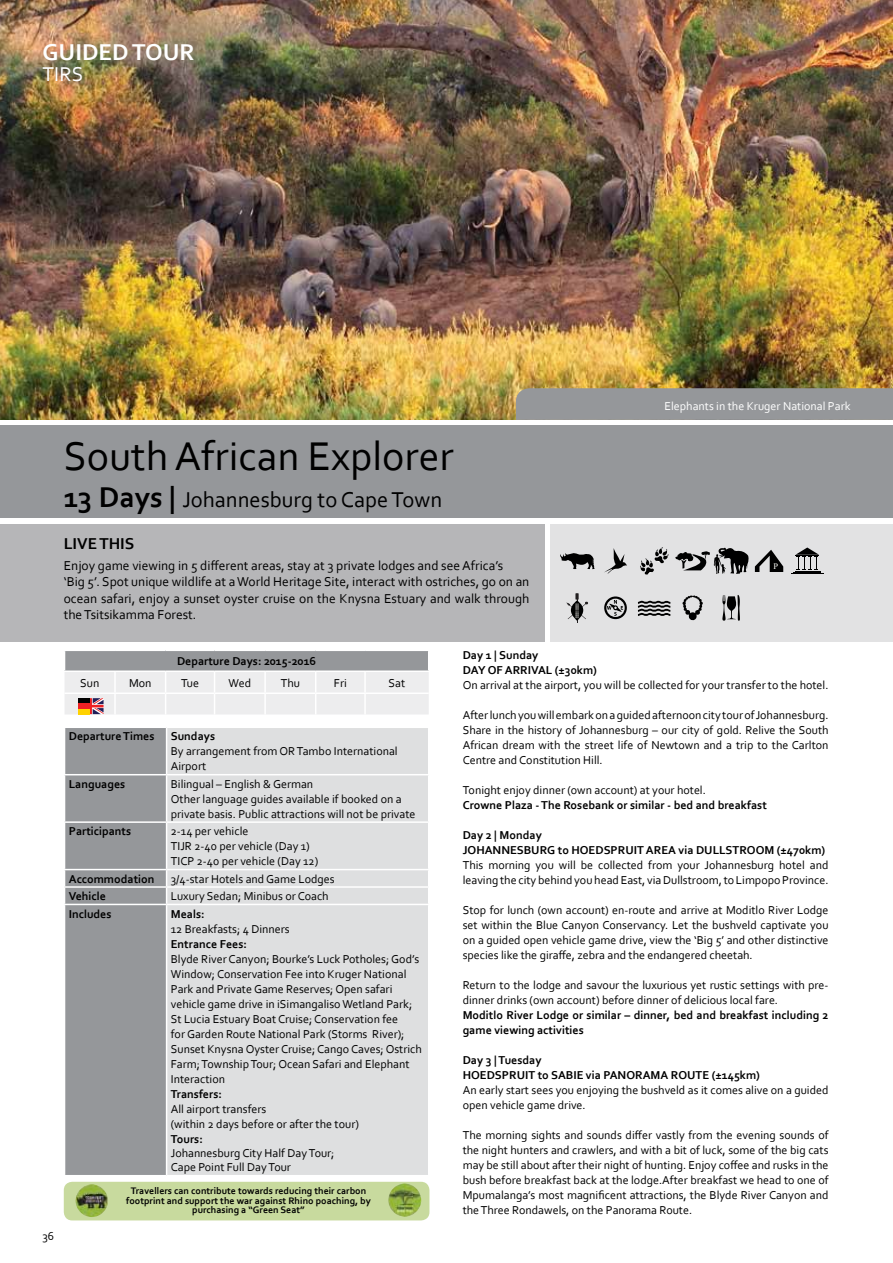
<style>
.page{position:relative;width:893px;height:1263px;background:#fff}
.page>*{position:absolute;margin:0;border:0;box-sizing:border-box;transform-origin:0 0}
.t1{font:42px "Corbel";color:#000}
.t2{font:700 24px "Corbel";color:#fff}
.t3{font:22.5px "Corbel";color:#000}
.t4{font:21px "Corbel";color:#fff}
.t5{font:700 16.5px "Corbel";color:#000}
.t6{font:13.5px/16.5px "Corbel";color:#000}
.t7{font:12px/15px "Corbel";color:#000}
.t8{font:700 12px/15px "Corbel";color:#000}
.t9{font:12px "Corbel";color:#fff}
.t10{font:700 9.9px/9.3px "Corbel";color:#000;text-align:center}
.t11{font:8.4px "Times New Roman";color:#fffffa}
.s1{font-weight:700;font-size:30px}
</style>
<div class="page">
<img style="left:0;top:0;width:893px;height:420px">
<div style="left:516px;top:388px;width:377px;height:32px;background:#95979a"></div>
<div style="left:65px;top:728px;width:101px;height:447px;background:#95979a"></div>
<div style="left:167px;top:728px;width:261px;height:447px;background:#dedfe0"></div>
<hr style="left:64px;top:774px;width:103px;height:1px;background:#fff">
<hr style="left:167px;top:774px;width:262px;height:1px;background:#fff">
<hr style="left:64px;top:821px;width:103px;height:2px;background:#fff">
<hr style="left:167px;top:821px;width:262px;height:2px;background:#fff">
<hr style="left:64px;top:869px;width:103px;height:1px;background:#fff">
<hr style="left:167px;top:869px;width:262px;height:1px;background:#fff">
<hr style="left:64px;top:886px;width:103px;height:2px;background:#fff">
<hr style="left:167px;top:886px;width:262px;height:2px;background:#fff">
<hr style="left:64px;top:904px;width:103px;height:1px;background:#fff">
<hr style="left:167px;top:904px;width:262px;height:1px;background:#fff">
<svg style="left:64px;top:651px;width:365px;height:63px;background:#d2d2d4"></svg>
<div style="left:78px;top:698px;width:12px;height:5px;background:#000"></div>
<div style="left:78px;top:703px;width:12px;height:6px;background:#ed2124"></div>
<div style="left:78px;top:709px;width:12px;height:5px;background:#ffd200"></div>
<div style="left:0;top:524px;width:544px;height:118px;background:#b6b6b8"></div>
<div style="left:551px;top:524px;width:342px;height:118px;background:#e2e2e3"></div>
<div style="left:0;top:425px;width:893px;height:93px;background:#95979a"></div>
<svg style="left:560px;top:553px;width:34px;height:16px"></svg>
<svg style="left:604px;top:548px;width:23px;height:26px"></svg>
<svg style="left:640px;top:547px;width:28px;height:27px"></svg>
<svg style="left:675px;top:548px;width:74px;height:26px"></svg>
<svg style="left:755px;top:550px;width:28px;height:22px"></svg>
<hr style="left:791px;top:573px;width:33px;height:1px;background:#000">
<svg style="left:793px;top:547px;width:28px;height:26px"></svg>
<svg style="left:566px;top:593px;width:22px;height:29px"></svg>
<svg style="left:604px;top:596px;width:23px;height:23px"></svg>
<svg style="left:638px;top:601px;width:32px;height:15px"></svg>
<svg style="left:682px;top:595px;width:21px;height:25px"></svg>
<svg style="left:722px;top:595px;width:18px;height:26px"></svg>
<div style="left:64px;top:1182px;width:365px;height:38px;background:#c8da9e;border-radius:9px"></div>
<img style="left:76px;top:1184px;width:32px;height:33px;border-radius:16px">
<img style="left:388px;top:1183px;width:33px;height:34px;border-radius:17px">
<h2 class="t2" style="left:43px;top:38px;width:154px">GUIDED TOUR</h2>
<h3 class="t4" style="left:43px;top:61px;width:42px">TIRS</h3>
<h1 class="t1" style="left:64px;top:430px;width:391px">South African Explorer</h1>
<h3 class="t3" style="left:64px;top:486px;width:380px"><span class="s1">13 Days |</span> Johannesburg to Cape Town</h3>
<h3 class="t5" style="left:64px;top:533px;width:72px">LIVE THIS</h3>
<p class="t6" style="left:64px;top:557px;width:467px">Enjoy game viewing in 5 different areas, stay at 3 private lodges and see Africa’s<br>‘Big 5’. Spot unique wildlife at a World Heritage Site, interact with ostriches, go on an ocean safari, enjoy a sunset oyster cruise on the Knysna Estuary and walk through the Tsitsikamma Forest.</p>
<p class="t9" style="left:664px;top:398px;width:187px">Elephants in the Kruger National Park</p>
<p class="t11" style="left:773px;top:560px;width:6px">P</p>
<p class="t8" style="left:177px;top:653px;width:141px">Departure Days: 2015-2016</p>
<p class="t7" style="left:80px;top:675px;width:21px">Sun</p>
<p class="t7" style="left:129px;top:675px;width:24px">Mon</p>
<p class="t7" style="left:181px;top:675px;width:20px">Tue</p>
<p class="t7" style="left:229px;top:675px;width:24px">Wed</p>
<p class="t7" style="left:281px;top:675px;width:21px">Thu</p>
<p class="t7" style="left:334px;top:675px;width:14px">Fri</p>
<p class="t7" style="left:389px;top:675px;width:18px">Sat</p>
<p class="t7" style="left:43px;top:1228px;width:13px">36</p>
<p class="t8" style="left:69px;top:729px;width:87px">Departure Times</p>
<p class="t8" style="left:171px;top:729px;width:46px">Sundays</p>
<p class="t7" style="left:171px;top:744px;width:228px">By arrangement from OR Tambo International<br>Airport</p>
<p class="t8" style="left:69px;top:776px;width:58px">Languages</p>
<p class="t7" style="left:171px;top:776px;width:246px">Bilingual – English &amp; German<br>Other language guides available if booked on a private basis. Public attractions will not be private</p>
<p class="t8" style="left:69px;top:823px;width:64px">Participants</p>
<p class="t7" style="left:171px;top:823px;width:149px">2-14 per vehicle<br>TIJR 2-40 per vehicle (Day 1)<br>TICP 2-40 per vehicle (Day 12)</p>
<p class="t8" style="left:69px;top:871px;width:87px">Accommodation</p>
<p class="t7" style="left:171px;top:871px;width:165px">3/4-star Hotels and Game Lodges</p>
<p class="t8" style="left:69px;top:888px;width:39px">Vehicle</p>
<p class="t7" style="left:171px;top:888px;width:159px">Luxury Sedan; Minibus or Coach</p>
<p class="t8" style="left:69px;top:906px;width:44px">Includes</p>
<p class="t8" style="left:171px;top:906px;width:35px">Meals:</p>
<p class="t7" style="left:171px;top:921px;width:120px">12 Breakfasts; 4 Dinners</p>
<p class="t8" style="left:171px;top:936px;width:78px">Entrance Fees:</p>
<p class="t7" style="left:171px;top:951px;width:253px">Blyde River Canyon; Bourke’s Luck Potholes; God’s Window; Conservation Fee into Kruger National Park and Private Game Reserves; Open safari vehicle game drive in iSimangaliso Wetland Park; St Lucia Estuary Boat Cruise; Conservation fee<br>for Garden Route National Park (Storms River); Sunset Knysna Oyster Cruise; Cango Caves; Ostrich Farm; Township Tour; Ocean Safari and Elephant Interaction</p>
<p class="t8" style="left:171px;top:1086px;width:53px">Transfers:</p>
<p class="t7" style="left:171px;top:1101px;width:190px">All airport transfers<br>(within 2 days before or after the tour)</p>
<p class="t8" style="left:171px;top:1131px;width:34px">Tours:</p>
<p class="t7" style="left:171px;top:1145px;width:165px;line-height:14.4px">Johannesburg City Half Day Tour;<br>Cape Point Full Day Tour</p>
<p class="t10" style="left:126px;top:1186px;width:246px">Travellers can contribute towards reducing their carbon footprint and support the war against Rhino poaching, by purchasing a “Green Seat”</p>
<p class="t8" style="left:463px;top:647px;width:136px">Day 1 | Sunday<br>DAY OF ARRIVAL (±30km)</p>
<p class="t7" style="left:463px;top:677px;width:367px">On arrival at the airport, you will be collected for your transfer to the hotel.</p>
<p class="t7" style="left:463px;top:707px;width:367px;text-align:justify">After lunch you will embark on a guided afternoon city tour of Johannesburg.<br>Share in the history of Johannesburg – our city of gold. Relive the South African dream with the street life of Newtown and a trip to the Carlton Centre and Constitution Hill.</p>
<p class="t7" style="left:463px;top:782px;width:245px">Tonight enjoy dinner (own account) at your hotel.</p>
<p class="t8" style="left:463px;top:797px;width:306px">Crowne Plaza - The Rosebank or similar - bed and breakfast</p>
<p class="t8" style="left:463px;top:827px;width:364px">Day 2 | Monday<br>JOHANNESBURG to HOEDSPRUIT AREA via DULLSTROOM (±470km)</p>
<p class="t7" style="left:463px;top:857px;width:367px">This morning you will be collected from your Johannesburg hotel and leaving the city behind you head East, via Dullstroom, to Limpopo Province.</p>
<p class="t7" style="left:463px;top:902px;width:367px;text-align:justify">Stop for lunch (own account) en-route and arrive at Moditlo River Lodge set within the Blue Canyon Conservancy. Let the bushveld captivate you on a guided open vehicle game drive, view the ‘Big 5’ and other distinctive species like the giraffe, zebra and the endangered cheetah.</p>
<p class="t7" style="left:463px;top:977px;width:367px">Return to the lodge and savour the luxurious yet rustic settings with pre&shy;dinner drinks (own account) before dinner of delicious local fare.</p>
<p class="t8" style="left:463px;top:1007px;width:367px">Moditlo River Lodge or similar – dinner, bed and breakfast including 2 game viewing activities</p>
<p class="t8" style="left:463px;top:1052px;width:299px">Day 3 | Tuesday<br>HOEDSPRUIT to SABIE via PANORAMA ROUTE (±145km)</p>
<p class="t7" style="left:463px;top:1082px;width:367px">An early start sees you enjoying the bushveld as it comes alive on a guided open vehicle game drive.</p>
<p class="t7" style="left:463px;top:1127px;width:367px;text-align:justify">The morning sights and sounds differ vastly from the evening sounds of the night hunters and crawlers, and with a bit of luck, some of the big cats may be still about after their night of hunting. Enjoy coffee and rusks in the bush before breakfast back at the lodge.After breakfast we head to one of Mpumalanga’s most magnificent attractions, the Blyde River Canyon and the Three Rondawels, on the Panorama Route.</p>
</div>
